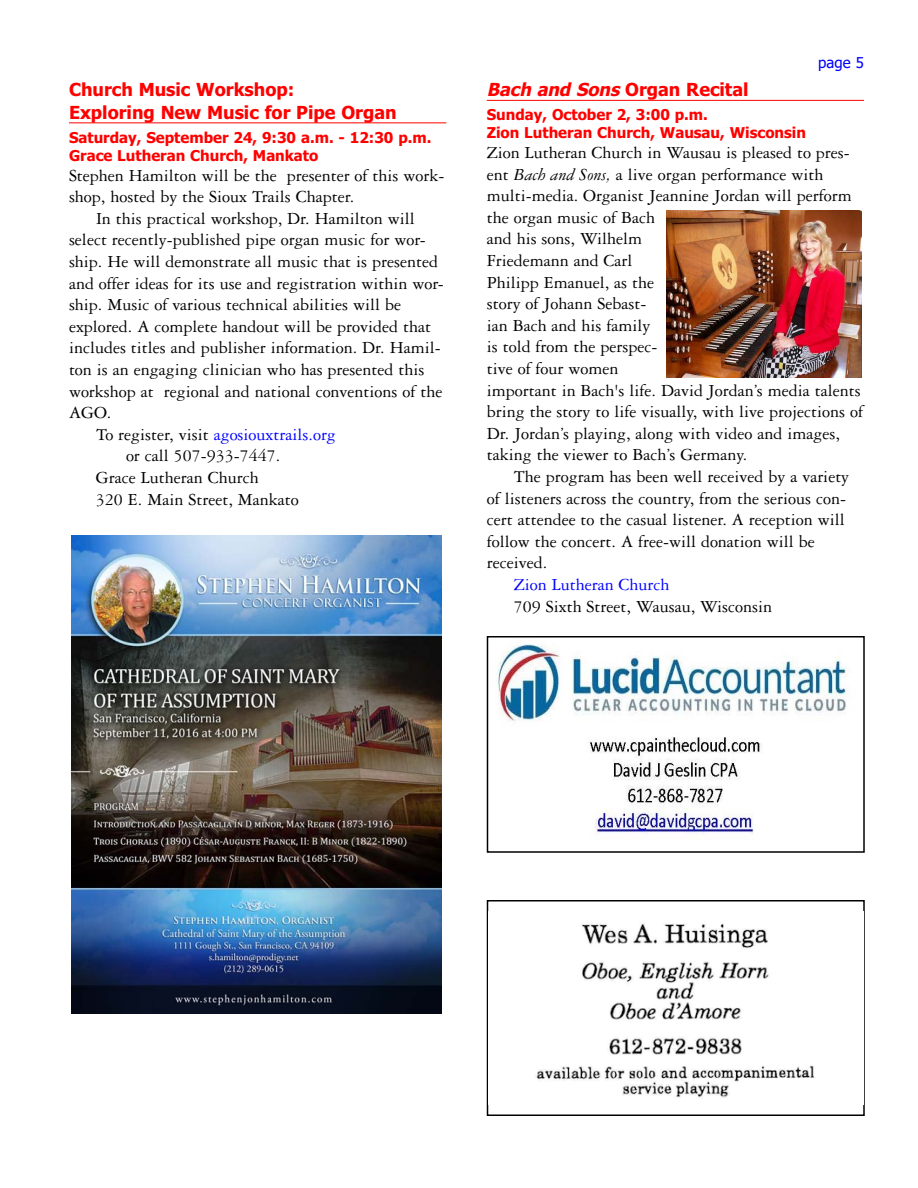
<style>
.page{position:relative;width:918px;height:1188px;background:#fff}
.page>*{position:absolute;margin:0;border:0;box-sizing:border-box;transform-origin:0 0}
.t1{font:18px/21.6px "Garamond Three";color:#000}
.t2{font:700 18px/22.5px "Tahoma";color:#f00}
.t3{font:18px "Garamond Three";color:#00f}
.t4{font:700 15px/18px "Tahoma";color:#f00}
.t5{font:15px "Tahoma";color:#00f}
.s1{color:#000}
.s2{font-style:italic}
</style>
<div class="page">
<hr style="left:69px;top:122px;width:377px;height:1px;background:#f00">
<hr style="left:487px;top:100px;width:377px;height:1px;background:#f00">
<img style="left:71px;top:536px;width:370px;height:478px">
<img style="left:666px;top:210px;width:196px;height:168px">
<svg style="left:486px;top:636px;width:379px;height:480px"></svg>
<img style="left:488px;top:912px;width:375px;height:192px">
<p class="t2" style="left:69px;top:80px;width:329px">Church Music Workshop:<br>Exploring New Music for Pipe Organ</p>
<p class="t4" style="left:69px;top:130px;width:364px">Saturday, September 24, 9:30 a.m. - 12:30 p.m.<br>Grace Lutheran Church, Mankato</p>
<p class="t1" style="left:69px;top:166px;width:377px">Stephen Hamilton will be the presenter of this work-</p>
<p class="t1" style="left:69px;top:187px;width:287px">shop, hosted by the Sioux Trails Chapter.</p>
<p class="t1" style="left:96px;top:209px;width:320px">In this practical workshop, Dr. Hamilton will</p>
<p class="t1" style="left:69px;top:231px;width:358px">select recently-published pipe organ music for wor-</p>
<p class="t1" style="left:69px;top:252px;width:371px">ship. He will demonstrate all music that is presented</p>
<p class="t1" style="left:69px;top:274px;width:376px">and offer ideas for its use and registration within wor-</p>
<p class="t1" style="left:69px;top:295px;width:334px">ship. Music of various technical abilities will be</p>
<p class="t1" style="left:69px;top:317px;width:364px">explored. A complete handout will be provided that</p>
<p class="t1" style="left:69px;top:339px;width:373px">includes titles and publisher information. Dr. Hamil-</p>
<p class="t1" style="left:69px;top:360px;width:357px">ton is an engaging clinician who has presented this</p>
<p class="t1" style="left:69px;top:382px;width:375px">workshop at regional and national conventions of the</p>
<p class="t1" style="left:69px;top:403px;width:44px">AGO.</p>
<p class="t3" style="left:96px;top:428px;width:241px"><span class="s1">To register, visit</span> agosiouxtrails.org</p>
<p class="t1" style="left:126px;top:447px;width:156px">or call 507-933-7447.</p>
<p class="t1" style="left:96px;top:468px;width:164px">Grace Lutheran Church</p>
<p class="t1" style="left:96px;top:490px;width:204px">320 E. Main Street, Mankato</p>
<p class="t5" style="left:818px;top:55px;width:47px">page 5</p>
<p class="t2" style="left:487px;top:80px;width:263px"><span class="s2">Bach and Sons</span> Organ Recital</p>
<p class="t4" style="left:487px;top:107px;width:321px">Sunday, October 2, 3:00 p.m.<br>Zion Lutheran Church, Wausau, Wisconsin</p>
<p class="t1" style="left:487px;top:143px;width:378px">Zion Lutheran Church in Wausau is pleased to pres&shy;ent <span class="s2">Bach and Sons,</span> a live organ performance with multi-media. Organist Jeannine Jordan will perform the organ music of Bach<br>and his sons, Wilhelm<br>Friedemann and Carl<br>Philipp Emanuel, as the<br>story of Johann Sebast-<br>ian Bach and his family<br>is told from the perspec-<br>tive of four women<br>important in Bach's life. David Jordan’s media talents bring the story to life visually, with live projections of Dr. Jordan’s playing, along with video and images, taking the viewer to Bach’s Germany.</p>
<p class="t1" style="left:487px;top:467px;width:364px;text-indent:27px">The program has been well received by a variety of listeners across the country, from the serious con&shy;cert attendee to the casual listener. A reception will follow the concert. A free-will donation will be received.</p>
<p class="t3" style="left:514px;top:578px;width:157px">Zion Lutheran Church</p>
<p class="t1" style="left:514px;top:597px;width:260px">709 Sixth Street, Wausau, Wisconsin</p>
</div>
